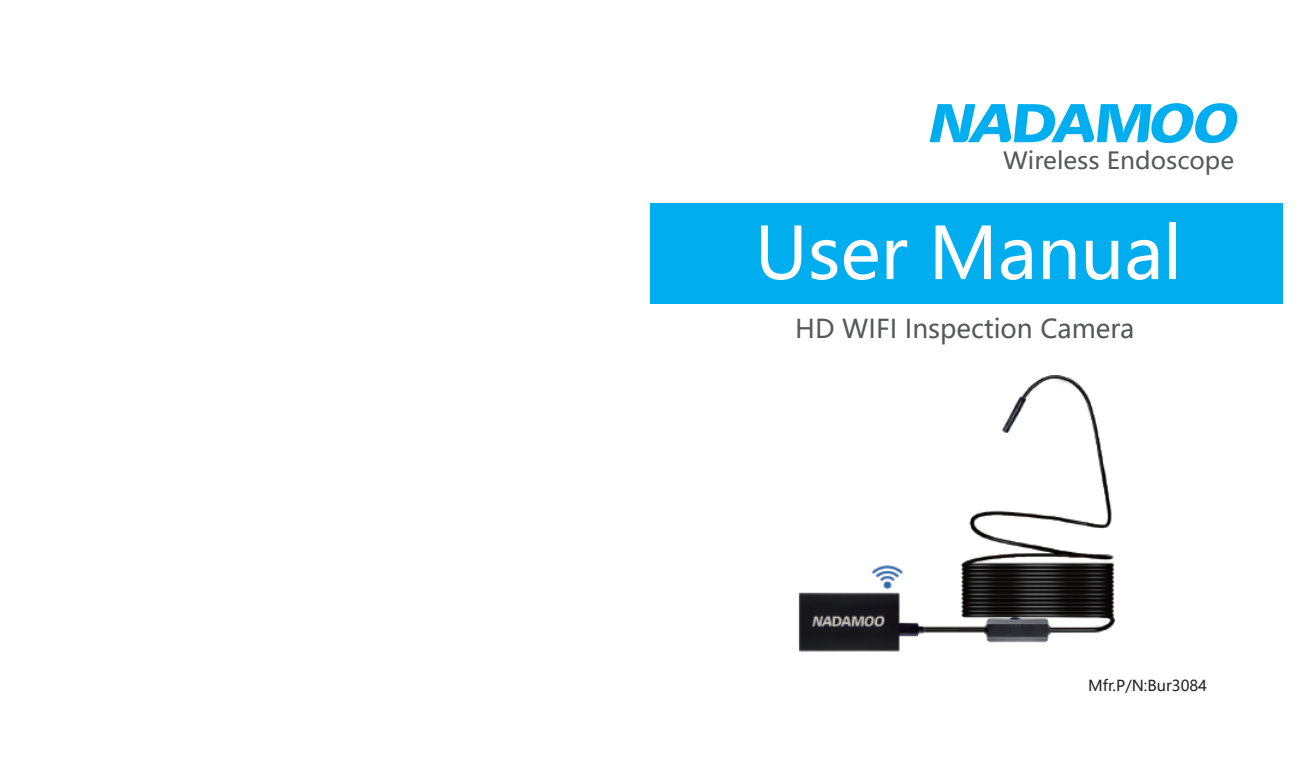
<style>
.page{position:relative;width:1304px;height:766px;background:#fff}
.page>*{position:absolute;margin:0;border:0;box-sizing:border-box;transform-origin:0 0}
.t1{font:70.75px "Microsoft Ya Hei";color:#fff}
.t2{font:25.75px "Microsoft Ya Hei";color:#57585a}
.t3{font:23.5px "Microsoft Ya Hei";color:#57585a;scale:1.04 1}
.t4{font:15px "Microsoft Ya Hei";color:#231f20}
</style>
<div class="page">
<div style="left:651px;top:204px;width:632px;height:100px;background:#00aeef"></div>
<svg style="left:930px;top:103px;width:308px;height:40px"></svg>
<img style="left:798px;top:375px;width:318px;height:277px">
<p class="t3" style="left:1003px;top:144px;width:224px">Wireless Endoscope</p>
<h1 class="t1" style="left:755px;top:206px;width:429px">User Manual</h1>
<p class="t2" style="left:795px;top:311px;width:341px">HD WIFI Inspection Camera</p>
<p class="t4" style="left:1088px;top:674px;width:120px">Mfr.P/N:Bur3084</p>
</div>
